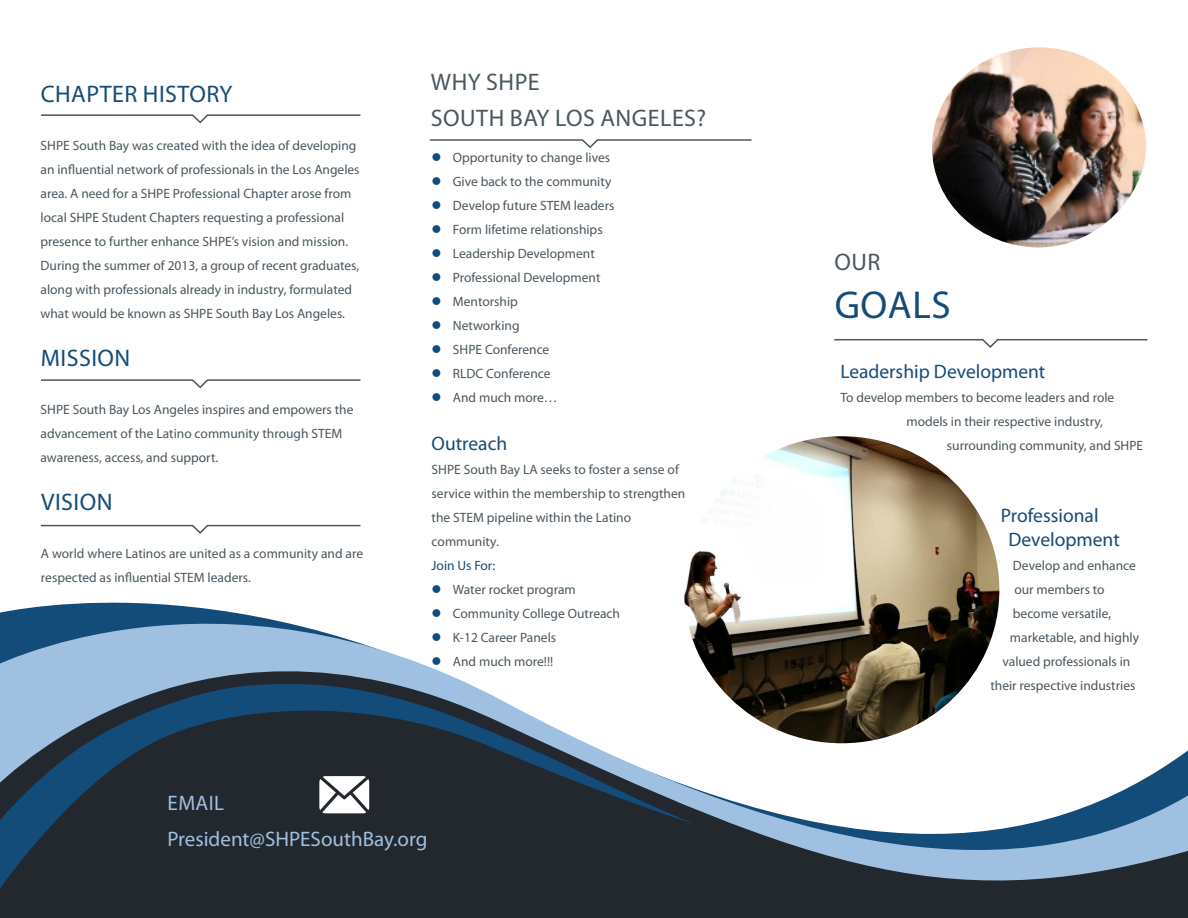
<style>
.page{position:relative;width:1188px;height:918px;background:#fff}
.page>*{position:absolute;margin:0;border:0;box-sizing:border-box;transform-origin:0 0}
.H1_red{font:39px "Myriad Pro";letter-spacing:.02em;color:#134c79}
.H3_gray{font:24px "Myriad Pro";letter-spacing:.02em;color:#4a575e}
.H4_red{font:24px "Myriad Pro";letter-spacing:.02em;color:#134c79}
.H2_red{font:21px "Myriad Pro";color:#9fc0e1}
.H4_red-2{font:21px "Myriad Pro";letter-spacing:.02em;color:#9fc0e1}
.Gray{font:19.5px/24px "Myriad Pro";color:#134c79}
.Gray-2{font:13.5px/24px "Myriad Pro";color:#4a575e}
.List{font:13.5px "Myriad Pro";color:#4a575e}
.Gray-3{font:13.5px "Myriad Pro";color:#134c79}
</style>
<div class="page">
<svg style="left:0;top:581px;width:1188px;height:337px"></svg>
<svg style="left:0;top:681px;width:696px;height:227px;background:#3d4957"></svg>
<img style="left:684px;top:436px;width:315px;height:307px">
<svg style="left:834px;top:339px;width:314px;height:9px"></svg>
<svg style="left:41px;top:114px;width:320px;height:10px"></svg>
<svg style="left:41px;top:524px;width:320px;height:10px"></svg>
<svg style="left:319px;top:776px;width:50px;height:37px"></svg>
<img style="left:933px;top:48px;width:212px;height:198px">
<div style="left:917px;top:32px;width:244px;height:230px;border:15px solid #fff;border-radius:50%"></div>
<svg style="left:41px;top:379px;width:320px;height:10px"></svg>
<svg style="left:429px;top:139px;width:323px;height:10px"></svg>
<svg style="left:433px;top:585px;width:8px;height:8px"></svg>
<svg style="left:433px;top:609px;width:8px;height:8px"></svg>
<svg style="left:433px;top:633px;width:8px;height:8px"></svg>
<svg style="left:433px;top:657px;width:8px;height:8px"></svg>
<p class="H4_red" style="left:41px;top:79px;width:193px">CHAPTER HISTORY</p>
<p class="Gray-2" style="left:41px;top:133px;width:321px">SHPE South Bay was created with the idea of developing an influential network of professionals in the Los Angeles area. A need for a SHPE Professional Chapter arose from local SHPE Student Chapters requesting a professional presence to further enhance SHPE’s vision and mission.<br>During the summer of 2013, a group of recent graduates, along with professionals already in industry, formulated what would be known as SHPE South Bay Los Angeles.</p>
<p class="H4_red" style="left:41px;top:343px;width:91px">MISSION</p>
<p class="Gray-2" style="left:41px;top:397px;width:314px">SHPE South Bay Los Angeles inspires and empowers the advancement of the Latino community through STEM awareness, access, and support.</p>
<p class="H4_red" style="left:41px;top:487px;width:73px">VISION</p>
<p class="Gray-2" style="left:41px;top:541px;width:324px">A world where Latinos are united as a community and are respected as influential STEM leaders.</p>
<p class="H3_gray" style="left:431px;top:67px;width:110px">WHY SHPE</p>
<p class="H3_gray" style="left:431px;top:103px;width:277px">SOUTH BAY LOS ANGELES?</p>
<p class="List" style="left:453px;top:149px;width:159px">Opportunity to change lives</p>
<p class="List" style="left:453px;top:173px;width:160px">Give back to the community</p>
<p class="List" style="left:453px;top:197px;width:163px">Develop future STEM leaders</p>
<p class="List" style="left:453px;top:221px;width:151px">Form lifetime relationships</p>
<p class="List" style="left:453px;top:245px;width:143px">Leadership Development</p>
<p class="List" style="left:453px;top:269px;width:149px">Professional Development</p>
<p class="List" style="left:453px;top:293px;width:67px">Mentorship</p>
<p class="List" style="left:453px;top:317px;width:68px">Networking</p>
<p class="List" style="left:453px;top:341px;width:98px">SHPE Conference</p>
<p class="List" style="left:453px;top:365px;width:99px">RLDC Conference</p>
<p class="List" style="left:453px;top:389px;width:106px">And much more…</p>
<p class="Gray" style="left:432px;top:431px;width:77px">Outreach</p>
<p class="Gray-2" style="left:432px;top:457px;width:255px">SHPE South Bay LA seeks to foster a sense of service within the membership to strengthen the STEM pipeline within the Latino community.</p>
<p class="Gray-3" style="left:432px;top:557px;width:65px">Join Us For:</p>
<p class="List" style="left:453px;top:581px;width:124px">Water rocket program</p>
<p class="List" style="left:453px;top:605px;width:169px">Community College Outreach</p>
<p class="List" style="left:453px;top:629px;width:105px">K-12 Career Panels</p>
<p class="List" style="left:453px;top:653px;width:102px">And much more!!!</p>
<p class="H4_red-2" style="left:168px;top:790px;width:58px">EMAIL</p>
<p class="H2_red" style="left:167px;top:826px;width:262px">President@SHPESouthBay.org</p>
<p class="H3_gray" style="left:835px;top:247px;width:47px">OUR</p>
<p class="H1_red" style="left:835px;top:281px;width:118px">GOALS</p>
<p class="Gray" style="left:840px;top:359px;width:207px">Leadership Development</p>
<p class="Gray-2" style="left:840px;top:385px;width:275px">To develop members to become leaders and role</p>
<p class="Gray-2" style="left:906px;top:409px;width:198px">models in their respective industry,</p>
<p class="Gray-2" style="left:947px;top:433px;width:198px">surrounding community, and SHPE</p>
<p class="Gray" style="left:1008px;top:503px;width:113px;text-indent:-8px">Professional<br>Development</p>
<p class="Gray-2" style="left:1013px;top:553px;width:125px">Develop and enhance</p>
<p class="Gray-2" style="left:1014px;top:577px;width:92px">our members to</p>
<p class="Gray-2" style="left:1013px;top:601px;width:100px">become versatile,</p>
<p class="Gray-2" style="left:1010px;top:625px;width:131px">marketable, and highly</p>
<p class="Gray-2" style="left:1002px;top:649px;width:130px">valued professionals in</p>
<p class="Gray-2" style="left:990px;top:673px;width:147px">their respective industries</p>
</div>
